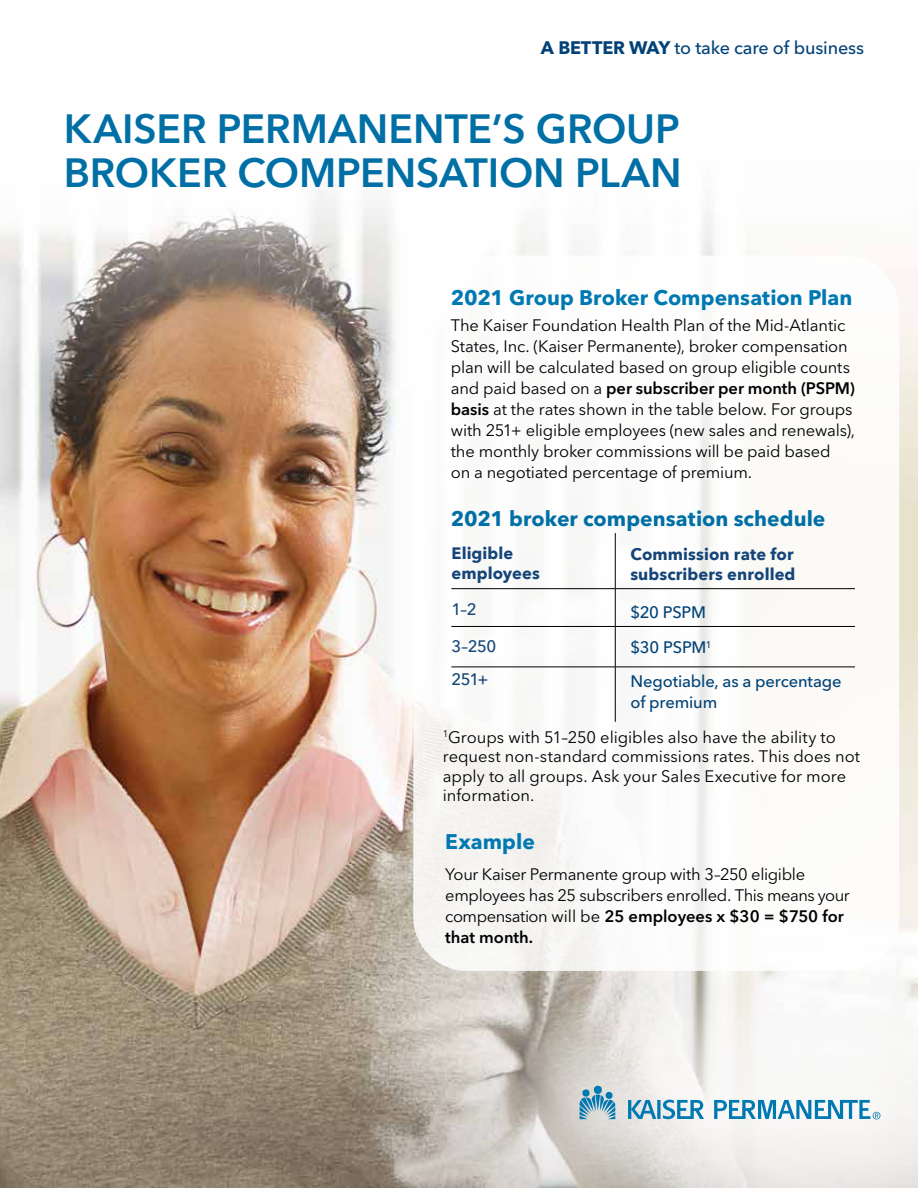
<style>
.page{position:relative;width:918px;height:1188px;background:#fff}
.page>*{position:absolute;margin:0;border:0;box-sizing:border-box;transform-origin:0 0}
.t1{font:600 40.5px/43.5px "Avenir Next LT Pro";letter-spacing:-.005em;color:#006fa5}
.t2{font:700 21px "Avenir Next LT Pro";letter-spacing:.005em;color:#0079b3}
.t3{font:700 21px "Avenir Next LT Pro";color:#006fa5}
.t4{font:500 18px "Avenir Next LT Pro";letter-spacing:-.01em;color:#004278}
.t5{font:16.5px/21px "Avenir Next LT Pro";letter-spacing:-.01em;color:#000}
.t6{font:700 16.5px/19.5px "Avenir Next";letter-spacing:.005em;color:#154578}
.t7{font:500 16.5px/21px "Avenir Next LT Pro";letter-spacing:-.01em;color:#004278}
.t8{font:500 16.5px "Avenir Next LT Pro";letter-spacing:-.025em;color:#154578}
.s1{font-weight:700}
.s2{font-weight:600}
</style>
<div class="page">
<img style="left:0;top:190px;width:918px;height:998px">
<div style="left:413px;top:256px;width:486px;height:715px;background:#fff;border-radius:54px"></div>
<div style="left:414px;top:922px;width:504px;height:266px;background:#fff;opacity:.75"></div>
<svg style="left:580px;top:1088px;width:35px;height:31px"></svg>
<div style="left:594px;top:1086px;width:8px;height:8px;background:#0079b3;border-radius:50%"></div>
<svg style="left:657px;top:1100px;width:4px;height:19px"></svg>
<svg style="left:628px;top:1100px;width:28px;height:19px"></svg>
<svg style="left:663px;top:1100px;width:41px;height:19px"></svg>
<svg style="left:714px;top:1100px;width:166px;height:19px"></svg>
<hr style="left:615px;top:533px;width:1px;height:55px;background:#000">
<hr style="left:451px;top:588px;width:164px;height:1px;background:#000">
<hr style="left:615px;top:588px;width:240px;height:1px;background:#000">
<hr style="left:615px;top:589px;width:1px;height:37px;background:#000">
<hr style="left:451px;top:626px;width:164px;height:1px;background:#000">
<hr style="left:615px;top:626px;width:240px;height:1px;background:#000">
<hr style="left:615px;top:627px;width:1px;height:40px;background:#000">
<hr style="left:451px;top:667px;width:164px;height:1px;background:#000">
<hr style="left:615px;top:667px;width:240px;height:1px;background:#000">
<hr style="left:615px;top:667px;width:1px;height:55px;background:#000">
<p class="t4" style="left:541px;top:37px;width:325px"><span class="s1">A BETTER WAY</span> to take care of business</p>
<h1 class="t1" style="left:64px;top:107px;width:620px">KAISER PERMANENTE’S GROUP<br>BROKER COMPENSATION PLAN</h1>
<p class="t2" style="left:451px;top:284px;width:403px">2021 Group Broker Compensation Plan</p>
<p class="t5" style="left:451px;top:315px;width:406px">The Kaiser Foundation Health Plan of the Mid-Atlantic States, Inc. (Kaiser Permanente), broker compensation plan will be calculated based on group eligible counts and paid based on a <span class="s2">per subscriber per month (PSPM) basis</span> at the rates shown in the table below. For groups with 251+ eligible employees (new sales and renewals), the monthly broker commissions will be paid based<br>on a negotiated percentage of premium.</p>
<p class="t3" style="left:451px;top:506px;width:376px">2021 broker compensation schedule</p>
<p class="t6" style="left:451px;top:543px;width:90px">Eligible employees</p>
<p class="t6" style="left:630px;top:545px;width:167px">Commission rate for subscribers enrolled</p>
<p class="t8" style="left:451px;top:599px;width:27px">1–2</p>
<p class="t7" style="left:630px;top:601px;width:77px">$20 PSPM</p>
<p class="t8" style="left:451px;top:636px;width:46px">3–250</p>
<p class="t7" style="left:630px;top:637px;width:83px">$30 PSPM<sup>1</sup></p>
<p class="t8" style="left:451px;top:670px;width:39px">251+</p>
<p class="t7" style="left:630px;top:671px;width:213px">Negotiable, as a percentage of premium</p>
<p class="t5" style="left:443px;top:727px;width:419px;line-height:19.5px"><sup>1</sup>Groups with 51–250 eligibles also have the ability to request non-standard commissions rates. This does not apply to all groups. Ask your Sales Executive for more information.</p>
<p class="t2" style="left:445px;top:829px;width:91px">Example</p>
<p class="t5" style="left:445px;top:864px;width:406px">Your Kaiser Permanente group with 3–250 eligible employees has 25 subscribers enrolled. This means your compensation will be <span class="s2">25 employees x $30 = $750 for that month.</span></p>
</div>
